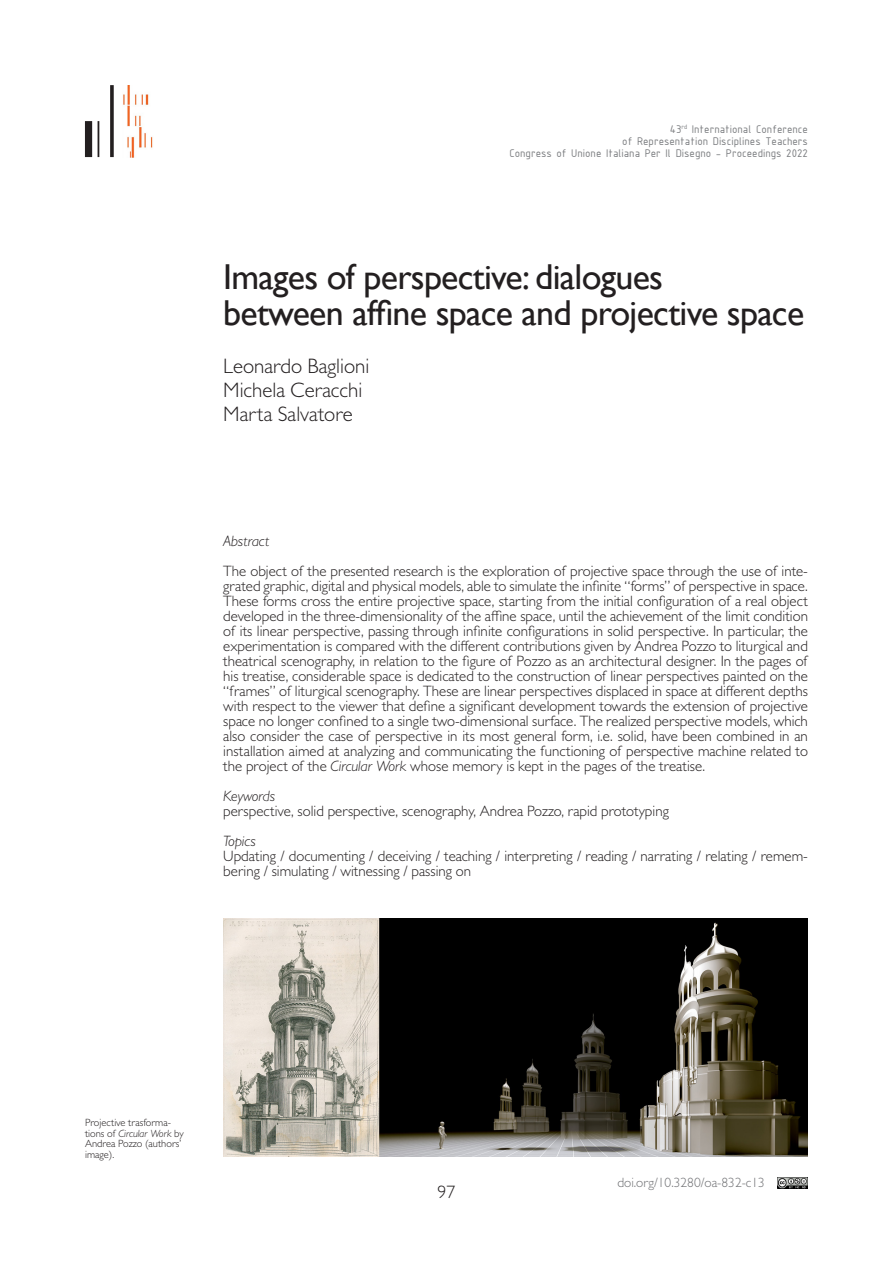
<style>
.page{position:relative;width:893px;height:1263px;background:#fff}
.page>*{position:absolute;margin:0;border:0;box-sizing:border-box;transform-origin:0 0}
.Titolo_italiano{font:36px "Gill Sans";letter-spacing:-.02em;color:#231f20}
.Autori_contributo{font:300 21px "Gill Sans";color:#231f20}
.t1{font:300 18px "Gill Sans";color:#231f20}
.Testo_inglese{font:300 15px/15px "Gill Sans";color:#231f20;text-align:justify}
.Testo_inglese-2{font:italic 300 15px "Gill Sans";color:#231f20}
.t2{font:300 13.5px "Gill Sans";color:#717275}
.t3{font:12px/12px "ISOCPEUR";color:#7a7c7f;text-align:right}
.Didascalie{font:300 10.5px/10.5px "Gill Sans";color:#231f20}
.s1{font-style:italic}
</style>
<div class="page">
<img style="left:778px;top:1178px;width:30px;height:10px">
<svg style="left:110px;top:85px;width:4px;height:72px"></svg>
<svg style="left:98px;top:121px;width:1px;height:36px"></svg>
<svg style="left:85px;top:121px;width:7px;height:36px"></svg>
<img style="left:123px;top:85px;width:30px;height:72px">
<img style="left:223px;top:918px;width:585px;height:239px">
<p class="t3" style="left:509px;top:123px;width:300px">43<sup>rd</sup> International Conference<br>of Representation Disciplines Teachers<br>Congress of Unione Italiana Per Il Disegno - Proceedings 2022</p>
<p class="Titolo_italiano" style="left:223px;top:255px;width:441px">Images of perspective: dialogues</p>
<p class="Titolo_italiano" style="left:223px;top:291px;width:582px">between affine space and projective space</p>
<p class="Autori_contributo" style="left:223px;top:353px;width:148px">Leonardo Baglioni</p>
<p class="Autori_contributo" style="left:223px;top:377px;width:141px">Michela Ceracchi</p>
<p class="Autori_contributo" style="left:223px;top:401px;width:131px">Marta Salvatore</p>
<p class="Testo_inglese-2" style="left:223px;top:532px;width:48px">Abstract</p>
<p class="Testo_inglese" style="left:223px;top:563px;width:586px">The object of the presented research is the exploration of projective space through the use of inte&shy;grated graphic, digital and physical models, able to simulate the infinite “forms” of perspective in space.<br>These forms cross the entire projective space, starting from the initial configuration of a real object developed in the three-dimensionality of the affine space, until the achievement of the limit condition of its linear perspective, passing through infinite configurations in solid perspective. In particular, the experimentation is compared with the different contributions given by Andrea Pozzo to liturgical and theatrical scenography, in relation to the figure of Pozzo as an architectural designer. In the pages of his treatise, considerable space is dedicated to the construction of linear perspectives painted on the “frames” of liturgical scenography. These are linear perspectives displaced in space at different depths with respect to the viewer that define a significant development towards the extension of projective space no longer confined to a single two-dimensional surface. The realized perspective models, which also consider the case of perspective in its most general form, i.e. solid, have been combined in an installation aimed at analyzing and communicating the functioning of perspective machine related to the project of the <span class="s1">Circular Work</span> whose memory is kept in the pages of the treatise.</p>
<p class="Testo_inglese-2" style="left:223px;top:787px;width:53px">Keywords</p>
<p class="Testo_inglese" style="left:223px;top:803px;width:447px">perspective, solid perspective, scenography, Andrea Pozzo, rapid prototyping</p>
<p class="Testo_inglese-2" style="left:223px;top:832px;width:34px">Topics</p>
<p class="Testo_inglese" style="left:223px;top:848px;width:586px">Updating / documenting / deceiving / teaching / interpreting / reading / narrating / relating / remem&shy;bering / simulating / witnessing / passing on</p>
<p class="Didascalie" style="left:85px;top:1117px;width:100px">Projective trasforma&shy;tions of <span class="s1">Circular Work</span> by<br>Andrea Pozzo (authors’ image).</p>
<p class="t1" style="left:437px;top:1181px;width:19px">97</p>
<p class="t2" style="left:617px;top:1175px;width:149px">doi.org/10.3280/oa-832-c13</p>
</div>
